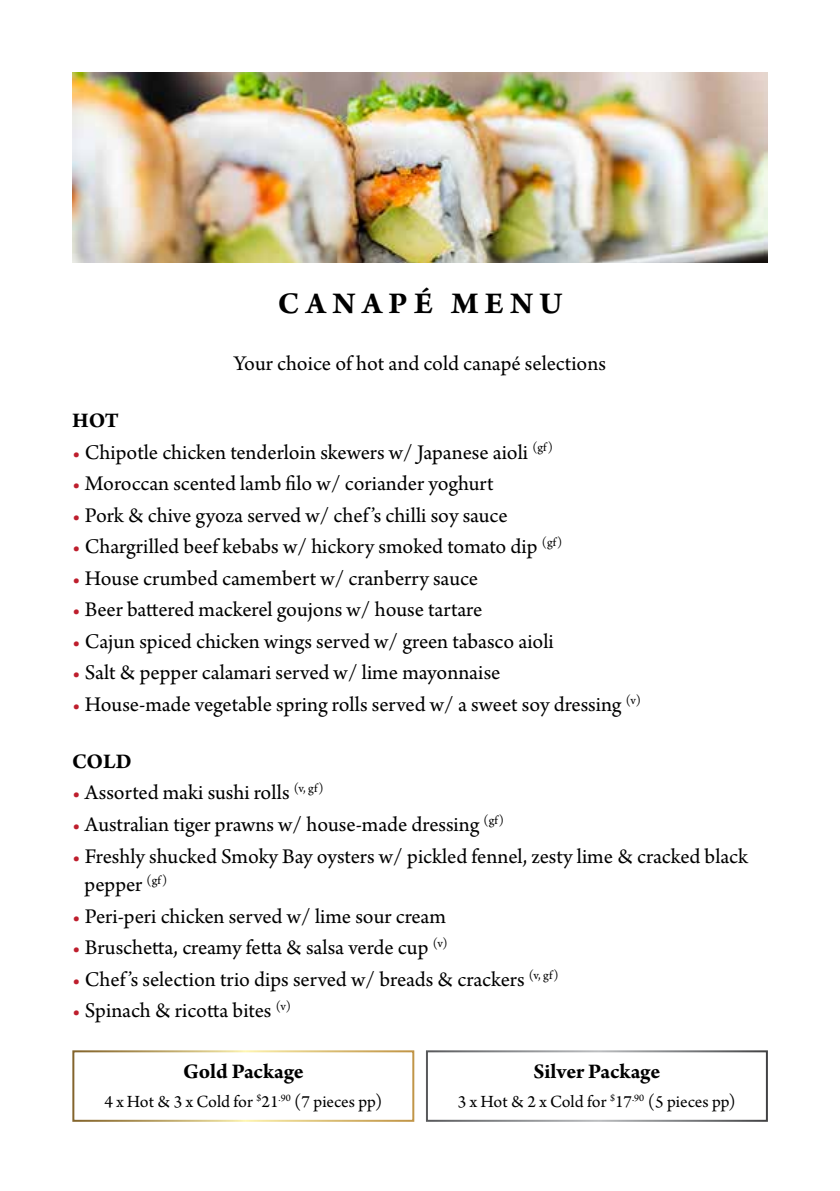
<style>
.page{position:relative;width:840px;height:1191px;background:#fff}
.page>*{position:absolute;margin:0;border:0;box-sizing:border-box;transform-origin:0 0}
.t1{font:700 32px "Arno Pro";letter-spacing:.205em;color:#000}
.t2{font:22px/28.8px "Arno Pro";letter-spacing:-.005em;color:#000}
.t3{font:700 22px "Arno Pro";letter-spacing:-.005em;color:#000}
.t4{font:18px "Arno Pro";color:#000}
.s1{color:#be1e2d}
</style>
<div class="page">
<img style="left:72px;top:72px;width:695px;height:191px">
<div style="left:72px;top:1050px;width:342px;height:71px;border:2px solid #fff"></div>
<div style="left:425px;top:1050px;width:342px;height:71px;border:2px solid #fff"></div>
<h1 class="t1" style="left:277px;top:285px;width:286px">CANAPÉ MENU</h1>
<p class="t2" style="left:234px;top:350px;width:373px">Your choice of hot and cold canapé selections</p>
<p class="t3" style="left:72px;top:407px;width:48px">HOT</p>
<p class="t2" style="left:72px;top:438px;width:482px"><span class="s1">•</span> Chipotle chicken tenderloin skewers w/ Japanese aioli <sup>(gf)</sup></p>
<p class="t2" style="left:72px;top:470px;width:423px"><span class="s1">•</span> Moroccan scented lamb filo w/ coriander yoghurt</p>
<p class="t2" style="left:72px;top:502px;width:437px"><span class="s1">•</span> Pork &amp; chive gyoza served w/ chef’s chilli soy sauce</p>
<p class="t2" style="left:72px;top:533px;width:491px"><span class="s1">•</span> Chargrilled beef kebabs w/ hickory smoked tomato dip <sup>(gf)</sup></p>
<p class="t2" style="left:72px;top:565px;width:407px"><span class="s1">•</span> House crumbed camembert w/ cranberry sauce</p>
<p class="t2" style="left:72px;top:596px;width:411px"><span class="s1">•</span> Beer battered mackerel goujons w/ house tartare</p>
<p class="t2" style="left:72px;top:628px;width:483px"><span class="s1">•</span> Cajun spiced chicken wings served w/ green tabasco aioli</p>
<p class="t2" style="left:72px;top:659px;width:429px"><span class="s1">•</span> Salt &amp; pepper calamari served w/ lime mayonnaise</p>
<p class="t2" style="left:72px;top:691px;width:570px"><span class="s1">•</span> House-made vegetable spring rolls served w/ a sweet soy dressing <sup>(v)</sup></p>
<p class="t3" style="left:72px;top:748px;width:61px">COLD</p>
<p class="t2" style="left:72px;top:779px;width:253px"><span class="s1">•</span> Assorted maki sushi rolls <sup>(v,</sup> <sup>gf)</sup></p>
<p class="t2" style="left:72px;top:811px;width:433px"><span class="s1">•</span> Australian tiger prawns w/ house-made dressing <sup>(gf)</sup></p>
<p class="t2" style="left:85px;top:842px;width:664px;text-indent:-13px"><span class="s1">•</span> Freshly shucked Smoky Bay oysters w/ pickled fennel, zesty lime &amp; cracked black pepper <sup>(gf)</sup></p>
<p class="t2" style="left:72px;top:903px;width:375px"><span class="s1">•</span> Peri-peri chicken served w/ lime sour cream</p>
<p class="t2" style="left:72px;top:934px;width:377px"><span class="s1">•</span> Bruschetta, creamy fetta &amp; salsa verde cup <sup>(v)</sup></p>
<p class="t2" style="left:72px;top:966px;width:488px"><span class="s1">•</span> Chef’s selection trio dips served w/ breads &amp; crackers <sup>(v,</sup> <sup>gf)</sup></p>
<p class="t2" style="left:72px;top:997px;width:220px"><span class="s1">•</span> Spinach &amp; ricotta bites <sup>(v)</sup></p>
<p class="t3" style="left:183px;top:1058px;width:122px">Gold Package</p>
<p class="t4" style="left:104px;top:1091px;width:279px">4 x Hot &amp; 3 x Cold for <sup>$</sup>21<sup>.90</sup> (7 pieces pp)</p>
<p class="t3" style="left:533px;top:1058px;width:128px">Silver Package</p>
<p class="t4" style="left:457px;top:1091px;width:279px">3 x Hot &amp; 2 x Cold for <sup>$</sup>17<sup>.90</sup> (5 pieces pp)</p>
</div>
